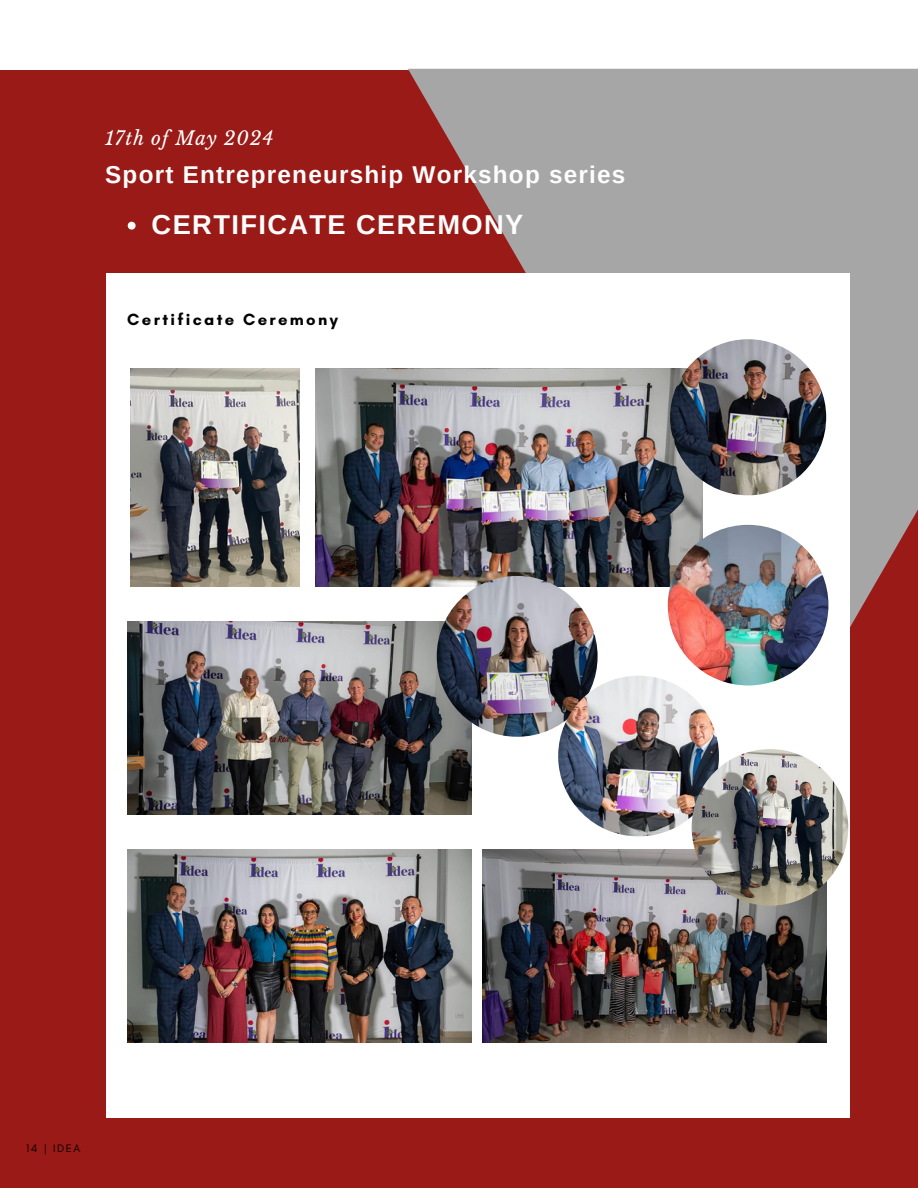
<style>
.page{position:relative;width:918px;height:1188px;background:#991a16}
.page>*{position:absolute;margin:0;border:0;box-sizing:border-box;transform-origin:0 0}
.t1{font:700 27.3px "Arimo";letter-spacing:.05em;color:#fefdfd}
.t2{font:700 24.3px "Arimo";letter-spacing:.05em;color:#fefdfd}
.t3{font:italic 18.75px "Libre Baskerville";letter-spacing:.05em;color:#fff}
.t4{font:700 16.65px "Glacial Indifference";letter-spacing:.14em;color:#000}
.t5{font:11.1px "Glacial Indifference";letter-spacing:.14em;color:#000}
</style>
<div class="page">
<div style="left:0;top:0;width:918px;height:70px;background:#fff"></div>
<svg style="left:408px;top:69px;width:510px;height:662px;fill:#a6a6a6"></svg>
<div style="left:107px;top:273px;width:742px;height:845px;background:#fff"></div>
<img style="left:316px;top:369px;width:387px;height:217px">
<img style="left:127px;top:621px;width:345px;height:194px">
<img style="left:127px;top:849px;width:345px;height:194px">
<img style="left:670px;top:339px;width:156px;height:156px;border-radius:50%">
<img style="left:437px;top:576px;width:161px;height:161px;border-radius:50%">
<img style="left:558px;top:676px;width:161px;height:160px;border-radius:50%">
<img style="left:131px;top:369px;width:169px;height:217px">
<img style="left:668px;top:525px;width:160px;height:160px;border-radius:50%">
<img style="left:482px;top:849px;width:345px;height:194px">
<img style="left:692px;top:749px;width:156px;height:157px;border-radius:50%">
<svg style="left:128px;top:222px;width:8px;height:8px"></svg>
<p class="t3" style="left:105px;top:127px;width:170px">17th of May 2024</p>
<p class="t2" style="left:105px;top:161px;width:522px">Sport Entrepreneurship Workshop series</p>
<p class="t1" style="left:152px;top:209px;width:373px">CERTIFICATE CEREMONY</p>
<p class="t4" style="left:127px;top:310px;width:212px">Certificate Ceremony</p>
<p class="t5" style="left:26px;top:1141px;width:56px">14 | IDEA</p>
</div>
